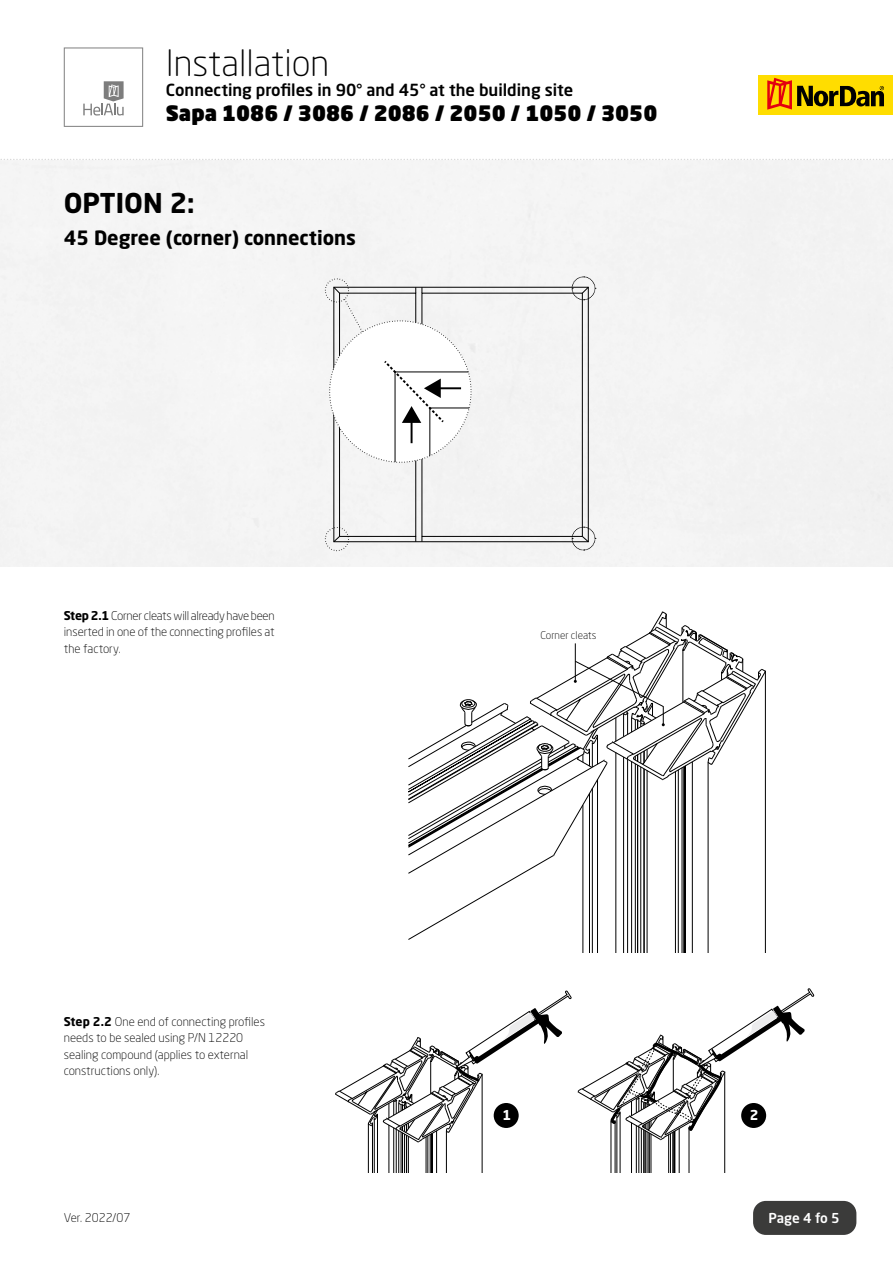
<style>
.page{position:relative;width:893px;height:1263px;background:#fff}
.page>*{position:absolute;margin:0;border:0;box-sizing:border-box;transform-origin:0 0}
.t1{font:300 36px "Neo Sans Std";color:#000}
.t2{font:700 27px "Neo Sans Std";color:#000}
.t3{font:900 21px "Neo Sans Std";color:#000}
.t4{font:700 19.5px "Neo Sans Std";color:#000}
.t5{font:500 16.5px "Neo Sans Std";color:#000}
.t6{font:500 13.5px "Neo Sans Std";letter-spacing:-.01em;color:#fff}
.t7{font:700 13.5px "Neo Sans Std";color:#fff}
.t8{font:300 12px/16.5px "Neo Sans Std";color:#000;text-align:justify}
.t9{font:300 10.5px "Neo Sans Std";color:#000}
.s1{font-weight:700}
</style>
<div class="page">
<div style="left:759px;top:75px;width:134px;height:39px;background:#fd0"></div>
<svg style="left:767px;top:78px;width:117px;height:32px"></svg>
<svg style="left:64px;top:47px;width:79px;height:80px"></svg>
<svg style="left:0;top:159px;width:893px;height:1px"></svg>
<div style="left:753px;top:1201px;width:103px;height:34px;background:#3b3b3a;border-radius:13px"></div>
<div style="left:0;top:161px;width:893px;height:406px;background:#f4f4f4"></div>
<div style="left:422px;top:293px;width:161px;height:244px;border:1px solid #000"></div>
<div style="left:339px;top:293px;width:77px;height:244px;border:1px solid #000"></div>
<svg style="left:333px;top:535px;width:7px;height:8px"></svg>
<div style="left:325px;top:279px;width:24px;height:23px;border:1px dashed #000;border-radius:50%"></div>
<div style="left:325px;top:527px;width:24px;height:24px;border:1px dashed #000;border-radius:50%"></div>
<svg style="left:330px;top:286px;width:141px;height:176px"></svg>
<svg style="left:408px;top:612px;width:358px;height:340px"></svg>
<svg style="left:335px;top:991px;width:236px;height:182px"></svg>
<svg style="left:578px;top:988px;width:236px;height:185px"></svg>
<div style="left:494px;top:1103px;width:25px;height:25px;background:#000;border-radius:50%"></div>
<div style="left:741px;top:1103px;width:25px;height:25px;background:#000;border-radius:50%"></div>
<svg style="left:572px;top:276px;width:24px;height:24px"></svg>
<svg style="left:572px;top:527px;width:24px;height:24px"></svg>
<h1 class="t1" style="left:166px;top:42px;width:165px">Installation</h1>
<h3 class="t5" style="left:166px;top:80px;width:409px">Connecting profiles in 90° and 45° at the building site</h3>
<h3 class="t3" style="left:166px;top:100px;width:493px">Sapa 1086 / 3086 / 2086 / 2050 / 1050 / 3050</h3>
<h2 class="t2" style="left:64px;top:185px;width:132px">OPTION 2:</h2>
<h3 class="t4" style="left:64px;top:225px;width:294px">45 Degree (corner) connections</h3>
<p class="t8" style="left:64px;top:607px;width:212px"><span class="s1">Step 2.1</span> Corner cleats will already have been inserted in one of the connecting profiles at the factory.</p>
<p class="t8" style="left:64px;top:1013px;width:203px;text-align:left"><span class="s1">Step 2.2</span> One end of connecting profiles needs to be sealed using P/N 12220 sealing compound (applies to external constructions only).</p>
<p class="t9" style="left:540px;top:629px;width:58px">Corner cleats</p>
<p class="t7" style="left:502px;top:1107px;width:10px">1</p>
<p class="t7" style="left:750px;top:1107px;width:10px">2</p>
<p class="t8" style="left:64px;top:1209px;width:68px">Ver. 2022/07</p>
<p class="t6" style="left:768px;top:1209px;width:73px">Page 4 fo 5</p>
</div>
